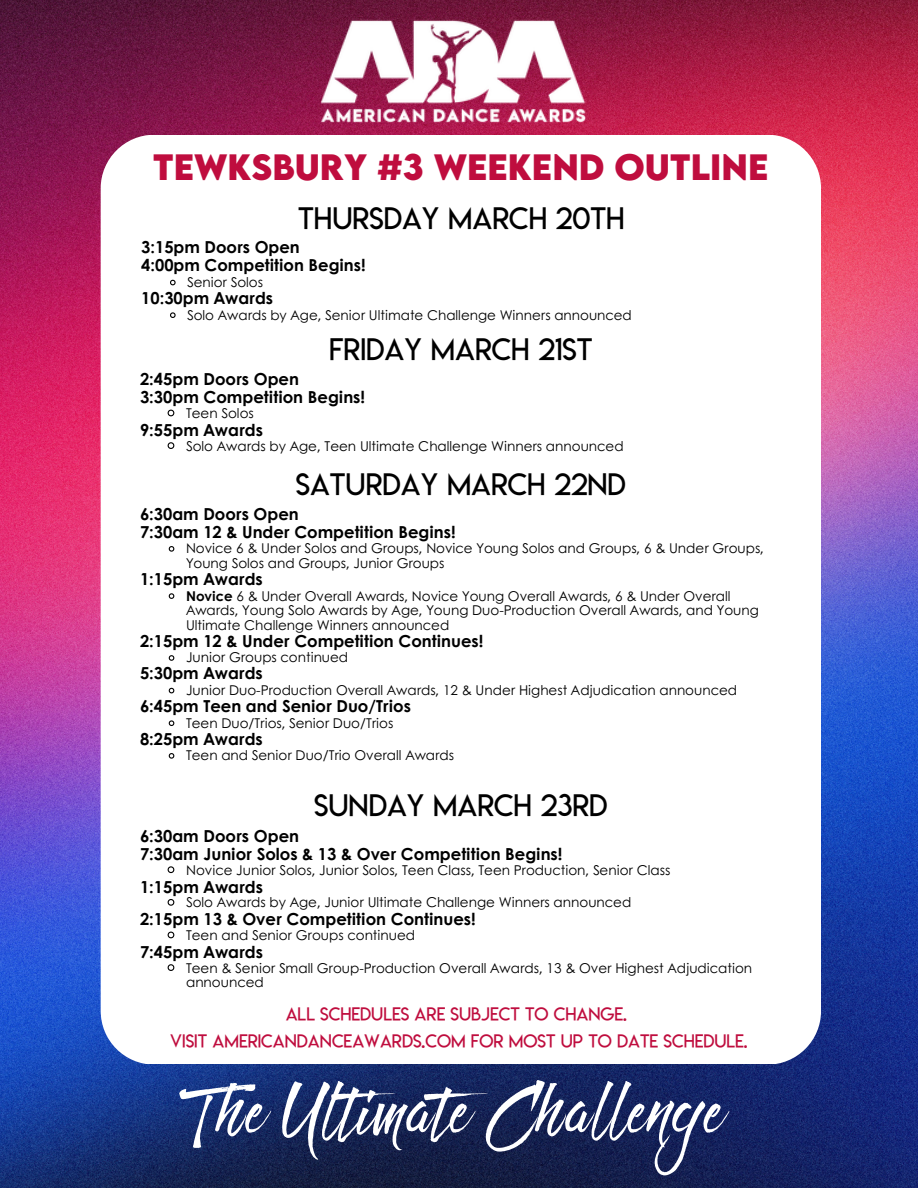
<style>
.page{position:relative;width:918px;height:1188px;background:#fff}
.page>*{position:absolute;margin:0;border:0;box-sizing:border-box;transform-origin:0 0}
.t1{font:57.3px "Fresh Script";letter-spacing:.03em;color:#fff}
.t2{font:700 32.55px "LEMONMILK";letter-spacing:.125em;color:#bf0d3e}
.t3{font:30px "Lemon Milklight";color:#000}
.t4{font:18px/27px "Lemon Milklight";color:#bf0d3e;text-align:center}
.t5{font:700 16.5px/18px "Century Gothic";color:#000}
.t6{font:13.5px/14.7px "Century Gothic";color:#000}
.s1{font-weight:700}
</style>
<div class="page">
<img style="left:0;top:0;width:918px;height:1188px">
<div style="left:101px;top:135px;width:720px;height:928px;background:#fff;border-radius:54px"></div>
<svg style="left:167px;top:866px;width:8px;height:8px"></svg>
<svg style="left:167px;top:899px;width:8px;height:7px"></svg>
<svg style="left:167px;top:931px;width:8px;height:8px"></svg>
<svg style="left:167px;top:964px;width:8px;height:7px"></svg>
<svg style="left:168px;top:546px;width:7px;height:6px"></svg>
<svg style="left:168px;top:593px;width:7px;height:6px"></svg>
<svg style="left:168px;top:655px;width:7px;height:6px"></svg>
<svg style="left:168px;top:687px;width:7px;height:7px"></svg>
<svg style="left:168px;top:720px;width:7px;height:6px"></svg>
<svg style="left:168px;top:753px;width:7px;height:6px"></svg>
<svg style="left:170px;top:279px;width:6px;height:7px"></svg>
<svg style="left:170px;top:312px;width:6px;height:6px"></svg>
<img style="left:307px;top:8px;width:290px;height:126px">
<svg style="left:167px;top:409px;width:8px;height:8px"></svg>
<svg style="left:167px;top:442px;width:8px;height:7px"></svg>
<h3 class="t2" style="left:153px;top:145px;width:613px">TEWKSBURY #3 WEEKEND OUTLINE</h3>
<h3 class="t3" style="left:298px;top:200px;width:328px">THURSDAY MARCH 20TH</h3>
<h3 class="t5" style="left:141px;top:238px;width:226px">3:15pm Doors Open<br>4:00pm Competition Begins!</h3>
<p class="t6" style="left:187px;top:274px;width:77px">Senior Solos</p>
<h4 class="t5" style="left:141px;top:288px;width:133px">10:30pm Awards</h4>
<p class="t6" style="left:187px;top:307px;width:446px">Solo Awards by Age, Senior Ultimate Challenge Winners announced</p>
<p class="t3" style="left:329px;top:331px;width:265px">FRIDAY MARCH 21ST</p>
<p class="t5" style="left:140px;top:370px;width:227px">2:45pm Doors Open<br>3:30pm Competition Begins!</p>
<h3 class="t6" style="left:186px;top:405px;width:69px">Teen Solos</h3>
<p class="t5" style="left:140px;top:420px;width:124px">9:55pm Awards</p>
<h4 class="t6" style="left:186px;top:438px;width:439px">Solo Awards by Age, Teen Ultimate Challenge Winners announced</h4>
<h3 class="t3" style="left:296px;top:466px;width:332px">SATURDAY MARCH 22ND</h3>
<h3 class="t5" style="left:140px;top:504px;width:317px">6:30am Doors Open<br>7:30am 12 &amp; Under Competition Begins!</h3>
<p class="t6" style="left:186px;top:541px;width:580px">Novice 6 &amp; Under Solos and Groups, Novice Young Solos and Groups, 6 &amp; Under Groups,<br>Young Solos and Groups, Junior Groups</p>
<h4 class="t5" style="left:140px;top:569px;width:124px">1:15pm Awards</h4>
<p class="t6" style="left:186px;top:588px;width:574px"><span class="s1">Novice</span> 6 &amp; Under Overall Awards, Novice Young Overall Awards, 6 &amp; Under Overall<br>Awards, Young Solo Awards by Age, Young Duo-Production Overall Awards, and Young<br>Ultimate Challenge Winners announced</p>
<h3 class="t5" style="left:140px;top:631px;width:345px">2:15pm 12 &amp; Under Competition Continues!</h3>
<p class="t6" style="left:186px;top:650px;width:164px">Junior Groups continued</p>
<h3 class="t5" style="left:140px;top:664px;width:124px">5:30pm Awards</h3>
<p class="t6" style="left:186px;top:682px;width:553px">Junior Duo-Production Overall Awards, 12 &amp; Under Highest Adjudication announced</p>
<h3 class="t5" style="left:140px;top:696px;width:272px">6:45pm Teen and Senior Duo/Trios</h3>
<p class="t6" style="left:186px;top:715px;width:209px">Teen Duo/Trios, Senior Duo/Trios</p>
<h3 class="t5" style="left:140px;top:729px;width:124px">8:25pm Awards</h3>
<p class="t6" style="left:186px;top:748px;width:270px">Teen and Senior Duo/Trio Overall Awards</p>
<p class="t3" style="left:314px;top:787px;width:295px">SUNDAY MARCH 23RD</p>
<p class="t5" style="left:140px;top:826px;width:424px">6:30am Doors Open<br>7:30am Junior Solos &amp; 13 &amp; Over Competition Begins!</p>
<h2 class="t6" style="left:186px;top:862px;width:486px">Novice Junior Solos, Junior Solos, Teen Class, Teen Production, Senior Class</h2>
<h4 class="t5" style="left:140px;top:877px;width:125px">1:15pm Awards</h4>
<p class="t6" style="left:186px;top:895px;width:447px">Solo Awards by Age, Junior Ultimate Challenge Winners announced</p>
<h3 class="t5" style="left:140px;top:910px;width:337px">2:15pm 13 &amp; Over Competition Continues!</h3>
<p class="t6" style="left:186px;top:927px;width:231px">Teen and Senior Groups continued</p>
<h4 class="t5" style="left:140px;top:942px;width:125px">7:45pm Awards</h4>
<p class="t6" style="left:186px;top:960px;width:568px">Teen &amp; Senior Small Group-Production Overall Awards, 13 &amp; Over Highest Adjudication announced</p>
<h3 class="t4" style="left:170px;top:1001px;width:579px">ALL SCHEDULES ARE SUBJECT TO CHANGE.<br>VISIT AMERICANDANCEAWARDS.COM FOR MOST UP TO DATE SCHEDULE.</h3>
<p class="t1" style="left:196px;top:1088px;width:528px">The Ultimate Challenge</p>
</div>
